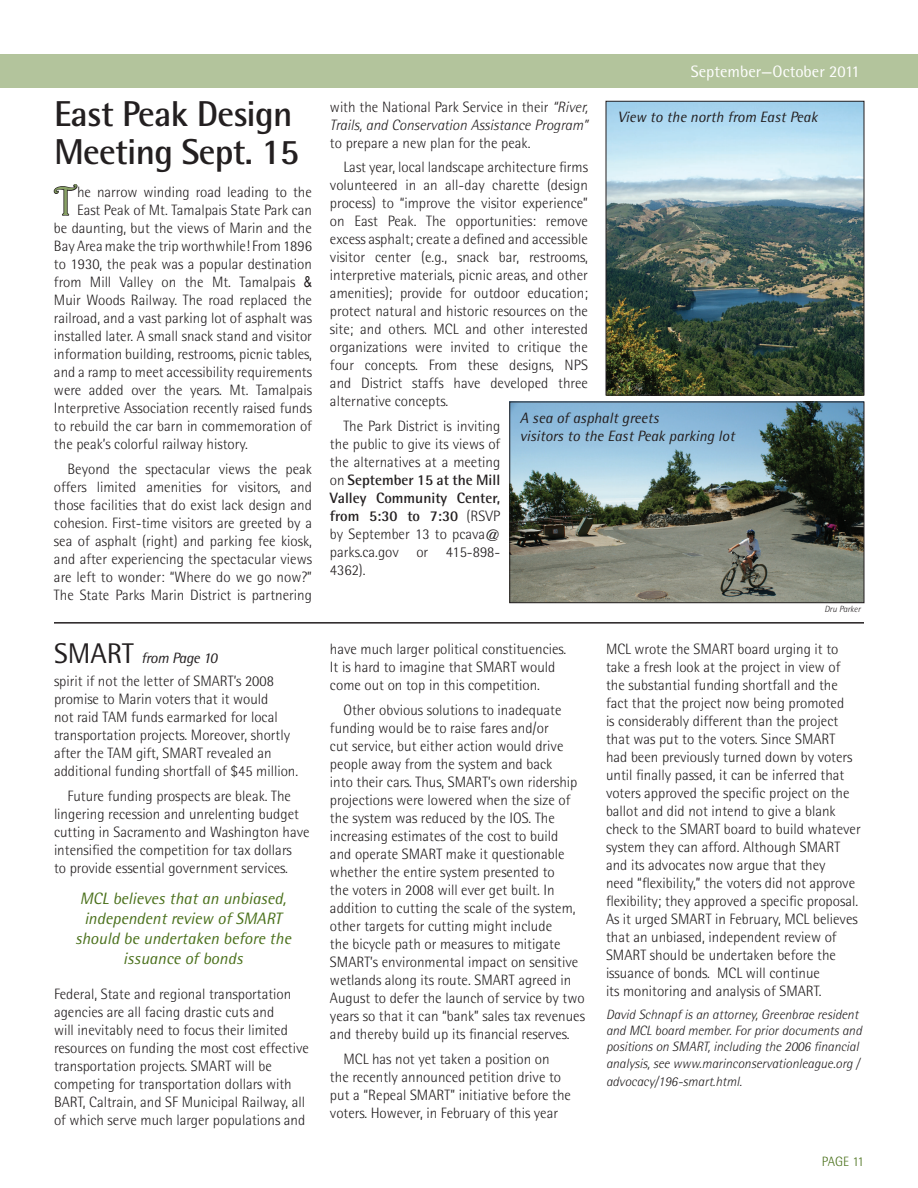
<style>
.page{position:relative;width:918px;height:1188px;background:#fff}
.page>*{position:absolute;margin:0;border:0;box-sizing:border-box;transform-origin:0 0}
.t1{font:40.2px "Harrington";color:#88a165}
.t2{font:700 36px/37.5px "Rotis Semi Sans Std";letter-spacing:-.02em;color:#231f20}
.t3{font:italic 16.5px/19.8px "Rotis Semi Sans Std";color:#4b711c;text-align:center}
.t4{font:16.5px "Rotis Semi Sans Std";color:#fff}
.t5{font:300 15px/18px "Rotis Semi Sans Std";color:#231f20}
.t6{font:italic 300 15px/18px "Rotis Semi Sans Std";color:#231f20}
.t7{font:italic 15px/18px "Rotis Semi Sans Std";color:#231f20}
.t8{font:italic 15px "Rotis Semi Sans Std";letter-spacing:-.02em;color:#231f20}
.t9{font:italic 300 13.5px/16.2px "Rotis Semi Sans Std";color:#231f20}
.t10{font:300 13.5px "Rotis Semi Sans Std";letter-spacing:-.01em;color:#4b711c}
.t11{font:italic 300 9px "Rotis Semi Sans Std";color:#231f20}
.s1{font-style:normal}
.s2{font-weight:700}
.s3{font-family:"Arial Narrow";font-weight:400}
.s4{font-style:normal;font-size:28.5px}
</style>
<div class="page">
<div style="left:0;top:54px;width:918px;height:34px;background:#b3c49c"></div>
<hr style="left:54px;top:622px;width:810px;height:2px;background:#231f20">
<svg style="left:53px;top:184px;width:25px;height:32px"></svg>
<img style="left:608px;top:103px;width:254px;height:290px">
<div style="left:606px;top:101px;width:258px;height:294px;border:1px solid #231f20"></div>
<img style="left:512px;top:404px;width:350px;height:197px">
<div style="left:510px;top:402px;width:354px;height:201px;border:1px solid #231f20"></div>
<p class="t4" style="left:691px;top:61px;width:170px">September—October 2011</p>
<p class="t6" style="left:330px;top:97px;width:260px"><span class="s1">with the National Park Service in their</span> “River,<br>Trails, and Conservation Assistance Program”</p>
<p class="t5" style="left:343px;top:130px;width:246px;line-height:24.8px;text-indent:-14px">to prepare a new plan for the peak.<br>Last year, local landscape architecture firms</p>
<p class="t5" style="left:330px;top:176px;width:260px;text-align:justify">volunteered in an all-day charette (design process) to “improve the visitor experience” on East Peak. The opportunities: remove excess asphalt; create a defined and accessible visitor center (e.g., snack bar, restrooms, interpretive materials, picnic areas, and other amenities); provide for outdoor education; protect natural and historic resources on the site; and others. MCL and other interested organizations were invited to critique the four concepts. From these designs, NPS and District staffs have developed three alternative concepts.</p>
<p class="t5" style="left:330px;top:417px;width:172px;text-align:justify;text-indent:14px">The Park District is inviting the public to give its views of the alternatives at a meeting on <span class="s2">September 15 at the Mill Valley Community Center, from 5:30 to 7:30</span> (RSVP by September 13 to pcava@ parks.ca.gov or 415-898- 4362).</p>
<h2 class="t2" style="left:54px;top:95px;width:247px">East Peak Design<br>Meeting Sept. 15</h2>
<p class="t7" style="left:618px;top:108px;width:201px">View to the north from East Peak</p>
<h1 class="t1" style="left:54px;top:177px;width:23px">T</h1>
<p class="t5" style="left:77px;top:183px;width:236px">he narrow winding road leading to the</p>
<p class="t5" style="left:77px;top:201px;width:237px">East Peak of Mt. Tamalpais State Park can</p>
<p class="t5" style="left:54px;top:219px;width:259px">be daunting, but the views of Marin and the</p>
<p class="t5" style="left:54px;top:237px;width:259px">Bay Area make the trip worthwhile! From 1896</p>
<p class="t5" style="left:54px;top:255px;width:259px">to 1930, the peak was a popular destination</p>
<p class="t5" style="left:54px;top:273px;width:260px">from Mill Valley on the Mt. Tamalpais <span class="s3">&amp;</span></p>
<p class="t5" style="left:54px;top:291px;width:260px">Muir Woods Railway. The road replaced the</p>
<p class="t5" style="left:54px;top:309px;width:260px">railroad, and a vast parking lot of asphalt was</p>
<p class="t5" style="left:54px;top:327px;width:260px">installed later. A small snack stand and visitor</p>
<p class="t5" style="left:54px;top:345px;width:259px">information building, restrooms, picnic tables,</p>
<p class="t5" style="left:54px;top:363px;width:259px">and a ramp to meet accessibility requirements</p>
<p class="t5" style="left:54px;top:381px;width:259px">were added over the years. Mt. Tamalpais</p>
<p class="t5" style="left:54px;top:399px;width:259px">Interpretive Association recently raised funds</p>
<p class="t5" style="left:54px;top:417px;width:260px">to rebuild the car barn in commemoration of</p>
<p class="t5" style="left:54px;top:435px;width:195px">the peak’s colorful railway history.</p>
<p class="t5" style="left:54px;top:460px;width:260px;text-align:justify;text-indent:14px">Beyond the spectacular views the peak offers limited amenities for visitors, and those facilities that do exist lack design and cohesion. First-time visitors are greeted by a sea of asphalt (right) and parking fee kiosk, and after experiencing the spectacular views are left to wonder: “Where do we go now?” The State Parks Marin District is partnering</p>
<p class="t7" style="left:520px;top:409px;width:216px">A sea of asphalt greets<br>visitors to the East Peak parking lot</p>
<p class="t8" style="left:54px;top:649px;width:165px"><span class="s4">SMART</span> from Page 10</p>
<p class="t5" style="left:330px;top:640px;width:238px">have much larger political constituencies.<br>It is hard to imagine that SMART would come out on top in this competition.</p>
<p class="t5" style="left:330px;top:701px;width:256px;text-indent:14px">Other obvious solutions to inadequate funding would be to raise fares and/or<br>cut service, but either action would drive people away from the system and back<br>into their cars. Thus, SMART’s own ridership projections were lowered when the size of the system was reduced by the IOS. The increasing estimates of the cost to build<br>and operate SMART make it questionable whether the entire system presented to<br>the voters in 2008 will ever get built. In addition to cutting the scale of the system, other targets for cutting might include<br>the bicycle path or measures to mitigate SMART’s environmental impact on sensitive wetlands along its route. SMART agreed in August to defer the launch of service by two years so that it can “bank” sales tax revenues and thereby build up its financial reserves.</p>
<p class="t5" style="left:330px;top:1050px;width:243px;text-indent:14px">MCL has not yet taken a position on the recently announced petition drive to put a “Repeal SMART” initiative before the voters. However, in February of this year</p>
<p class="t5" style="left:54px;top:672px;width:246px">spirit if not the letter of SMART’s 2008 promise to Marin voters that it would<br>not raid TAM funds earmarked for local transportation projects. Moreover, shortly after the TAM gift, SMART revealed an additional funding shortfall of $45 million.</p>
<p class="t5" style="left:54px;top:787px;width:257px;text-indent:14px">Future funding prospects are bleak. The lingering recession and unrelenting budget cutting in Sacramento and Washington have intensified the competition for tax dollars<br>to provide essential government services.</p>
<p class="t3" style="left:75px;top:889px;width:217px">MCL believes that an unbiased, independent review of SMART should be undertaken before the issuance of bonds</p>
<p class="t5" style="left:54px;top:985px;width:256px">Federal, State and regional transportation agencies are all facing drastic cuts and<br>will inevitably need to focus their limited resources on funding the most cost effective transportation projects. SMART will be competing for transportation dollars with BART, Caltrain, and SF Municipal Railway, all of which serve much larger populations and</p>
<p class="t11" style="left:824px;top:604px;width:38px">Dru Parker</p>
<p class="t5" style="left:606px;top:640px;width:256px">MCL wrote the SMART board urging it to take a fresh look at the project in view of the substantial funding shortfall and the fact that the project now being promoted<br>is considerably different than the project that was put to the voters. Since SMART<br>had been previously turned down by voters until finally passed, it can be inferred that voters approved the specific project on the ballot and did not intend to give a blank check to the SMART board to build whatever system they can afford. Although SMART and its advocates now argue that they<br>need “flexibility,” the voters did not approve flexibility; they approved a specific proposal.<br>As it urged SMART in February, MCL believes that an unbiased, independent review of SMART should be undertaken before the issuance of bonds. MCL will continue<br>its monitoring and analysis of SMART.</p>
<p class="t9" style="left:606px;top:1006px;width:257px">David Schnapf is an attorney, Greenbrae resident and MCL board member. For prior documents and positions on SMART, including the 2006 financial analysis, see www.marinconservationleague.org /</p>
<p class="t9" style="left:606px;top:1073px;width:137px">advocacy/196-smart.html.</p>
<p class="t10" style="left:822px;top:1153px;width:44px">PAGE 11</p>
</div>
